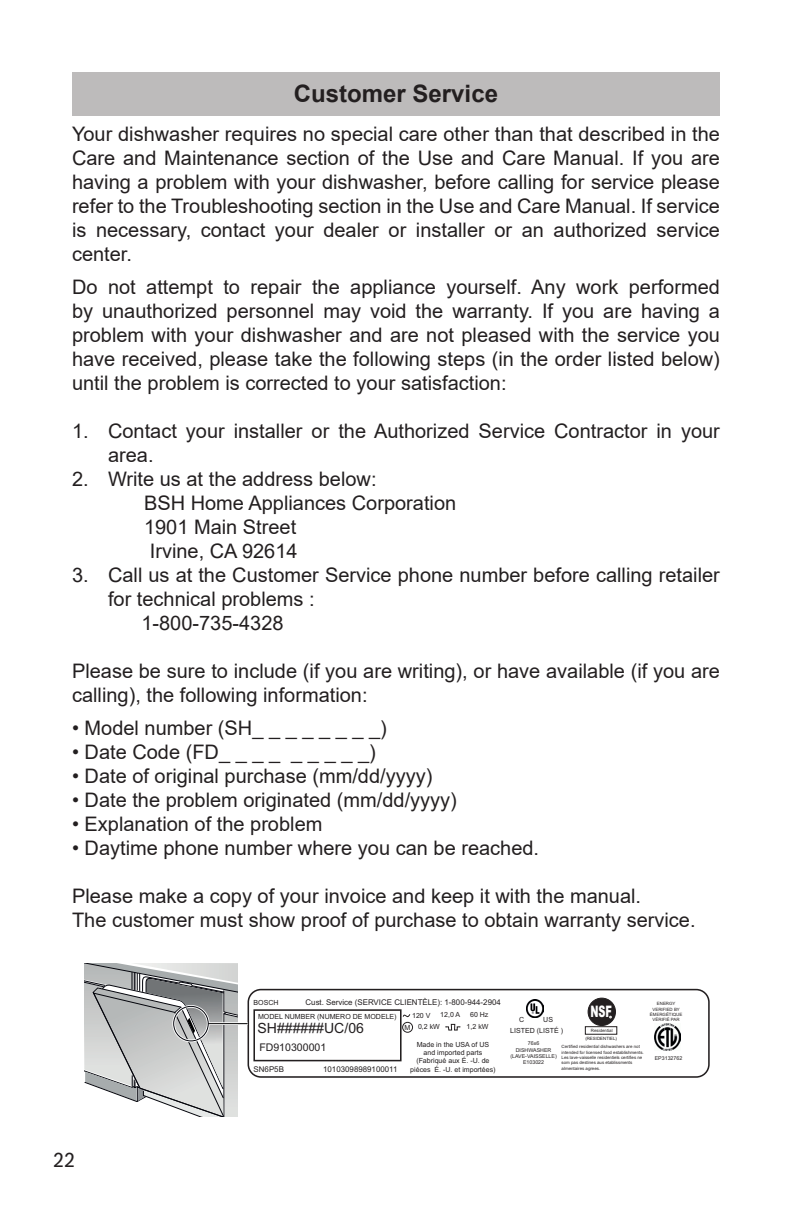
<style>
.page{position:relative;width:792px;height:1224px;background:#fff}
.page>*{position:absolute;margin:0;border:0;box-sizing:border-box;transform-origin:0 0}
.t1{font:700 24px "Arial";color:#231f20}
.t2{font:20px/24px "Arial";color:#231f20}
.t3{font:20px "Bosch Office Sans";color:#231f20}
.t4{font:900 15.8px "Arial";color:#fff;scale:.62 1}
.t5{font:14px "Arial";color:#231f20}
.t6{font:10.6px "Arial";color:#231f20}
.t7{font:8px "Arial";color:#231f20}
.t8{font:7px/8.4px "Arial";color:#231f20;text-align:center}
.t9{font:5.2px/6.4px "Arial";color:#231f20;text-align:center}
.t10{font:4.4px/5.2px "Arial";color:#231f20;text-align:center}
</style>
<div class="page">
<div style="left:72px;top:72px;width:648px;height:43px;background:#bdbbbb"></div>
<svg style="left:247px;top:988px;width:463px;height:90px"></svg>
<div style="left:588px;top:998px;width:27px;height:28px;background:#231f20;border-radius:50%"></div>
<div style="left:588px;top:998px;width:28px;height:28px;border:1px solid #231f20;border-radius:50%"></div>
<svg style="left:403px;top:1013px;width:8px;height:5px"></svg>
<div style="left:402px;top:1022px;width:11px;height:11px;border:1px solid #231f20;border-radius:50%"></div>
<div style="left:585px;top:1026px;width:32px;height:9px;border:1px solid #231f20"></div>
<img style="left:526px;top:1000px;width:18px;height:18px">
<svg style="left:445px;top:1024px;width:15px;height:6px"></svg>
<img style="left:654px;top:1024px;width:27px;height:26px">
<svg style="left:84px;top:963px;width:154px;height:154px"></svg>
<hr style="left:208px;top:1022px;width:40px;height:3px;background:#fff">
<div style="left:173px;top:1006px;width:36px;height:35px;border:1px solid #03040b;border-radius:50%"></div>
<hr style="left:208px;top:1023px;width:40px;height:1px;background:#000001">
<p class="t1" style="left:294px;top:77px;width:206px">Customer Service</p>
<p class="t2" style="left:72px;top:122px;width:650px;text-align:justify">Your dishwasher requires no special care other than that described in the Care and Maintenance section of the Use and Care Manual. If you are having a problem with your dishwasher, before calling for service please refer to the Troubleshooting section in the Use and Care Manual. If service is necessary, contact your dealer or installer or an authorized service center.</p>
<p class="t2" style="left:72px;top:275px;width:650px;text-align:justify">Do not attempt to repair the appliance yourself. Any work performed by unauthorized personnel may void the warranty. If you are having a problem with your dishwasher and are not pleased with the service you have received, please take the following steps (in the order listed below) until the problem is corrected to your satisfaction:</p>
<p class="t2" style="left:108px;top:419px;width:613px;text-indent:-36px">1. Contact your installer or the Authorized Service Contractor in your area.</p>
<p class="t2" style="left:72px;top:467px;width:306px">2. Write us at the address below:</p>
<p class="t2" style="left:144px;top:491px;width:314px">BSH Home Appliances Corporation</p>
<p class="t2" style="left:144px;top:515px;width:154px">1901 Main Street</p>
<p class="t2" style="left:150px;top:539px;width:149px">Irvine, CA 92614</p>
<p class="t2" style="left:108px;top:563px;width:613px;text-indent:-36px">3. Call us at the Customer Service phone number before calling retailer for technical problems :</p>
<p class="t2" style="left:141px;top:611px;width:144px">1-800-735-4328</p>
<p class="t2" style="left:72px;top:659px;width:650px">Please be sure to include (if you are writing), or have available (if you are calling), the following information:</p>
<p class="t2" style="left:72px;top:716px;width:316px">• Model number (SH_ _ _ _ _ _ _ _)</p>
<p class="t2" style="left:72px;top:740px;width:305px">• Date Code (FD_ _ _ _ _ _ _ _ _)</p>
<p class="t2" style="left:72px;top:764px;width:362px">• Date of original purchase (mm/dd/yyyy)</p>
<p class="t2" style="left:72px;top:788px;width:386px">• Date the problem originated (mm/dd/yyyy)</p>
<p class="t2" style="left:72px;top:812px;width:252px">• Explanation of the problem</p>
<p class="t2" style="left:72px;top:836px;width:469px">• Daytime phone number where you can be reached.</p>
<p class="t2" style="left:72px;top:884px;width:571px">Please make a copy of your invoice and keep it with the manual.</p>
<p class="t2" style="left:72px;top:908px;width:625px">The customer must show proof of purchase to obtain warranty service.</p>
<p class="t3" style="left:53px;top:1144px;width:24px">22</p>
<p class="t8" style="left:254px;top:998px;width:27px">BOSCH</p>
<p class="t7" style="left:306px;top:997px;width:197px">Cust. Service (SERVICE CLIENTÈLE): 1-800-944-2904</p>
<p class="t8" style="left:258px;top:1012px;width:140px">MODEL NUMBER (NUMERO DE MODELE)</p>
<p class="t5" style="left:258px;top:1019px;width:108px">SH######UC/06</p>
<p class="t6" style="left:259px;top:1041px;width:68px">FD910300001</p>
<p class="t7" style="left:254px;top:1063px;width:32px">SN6P5B</p>
<p class="t7" style="left:323px;top:1063px;width:76px">10103098989100011</p>
<p class="t8" style="left:470px;top:1011px;width:20px">60 Hz</p>
<p class="t8" style="left:405px;top:1009px;width:37px;line-height:11.6px">120 V<br>M 0,2 kW</p>
<p class="t8" style="left:440px;top:1011px;width:21px">12,0 A</p>
<p class="t8" style="left:467px;top:1023px;width:23px">1,2 kW</p>
<p class="t8" style="left:410px;top:1040px;width:87px">Made in the USA of US and imported parts (Fabriqué aux É. -U. de piéces É. -U. et importées)</p>
<p class="t10" style="left:650px;top:1001px;width:34px">ENERGY<br>VERIFIED BY<br>ÉMERGÉTIQUE<br>VÉRIFIÉ PAR</p>
<p class="t9" style="left:655px;top:1055px;width:29px">EP3132762</p>
<p class="t4" style="left:590px;top:1000px;width:36px">NSF</p>
<p class="t8" style="left:519px;top:1015px;width:7px">C</p>
<p class="t8" style="left:543px;top:1015px;width:11px">US</p>
<p class="t8" style="left:510px;top:1027px;width:54px">LISTED (LISTÉ )</p>
<p class="t9" style="left:510px;top:1040px;width:48px">76x6<br>DISHWASHER (LAVE-VAISSELLE)<br>E103022</p>
<p class="t10" style="left:562px;top:1044px;width:84px;text-align:left">Certified residential dishwashers are not intended for licensed food establishments.<br>Les lave-vaisselle residentiels certifies ne som pas destines aus etablissments almentaires agrees.</p>
<p class="t10" style="left:585px;top:1026px;width:33px;line-height:8.4px">Residential (RESIDENTIEL)</p>
</div>
